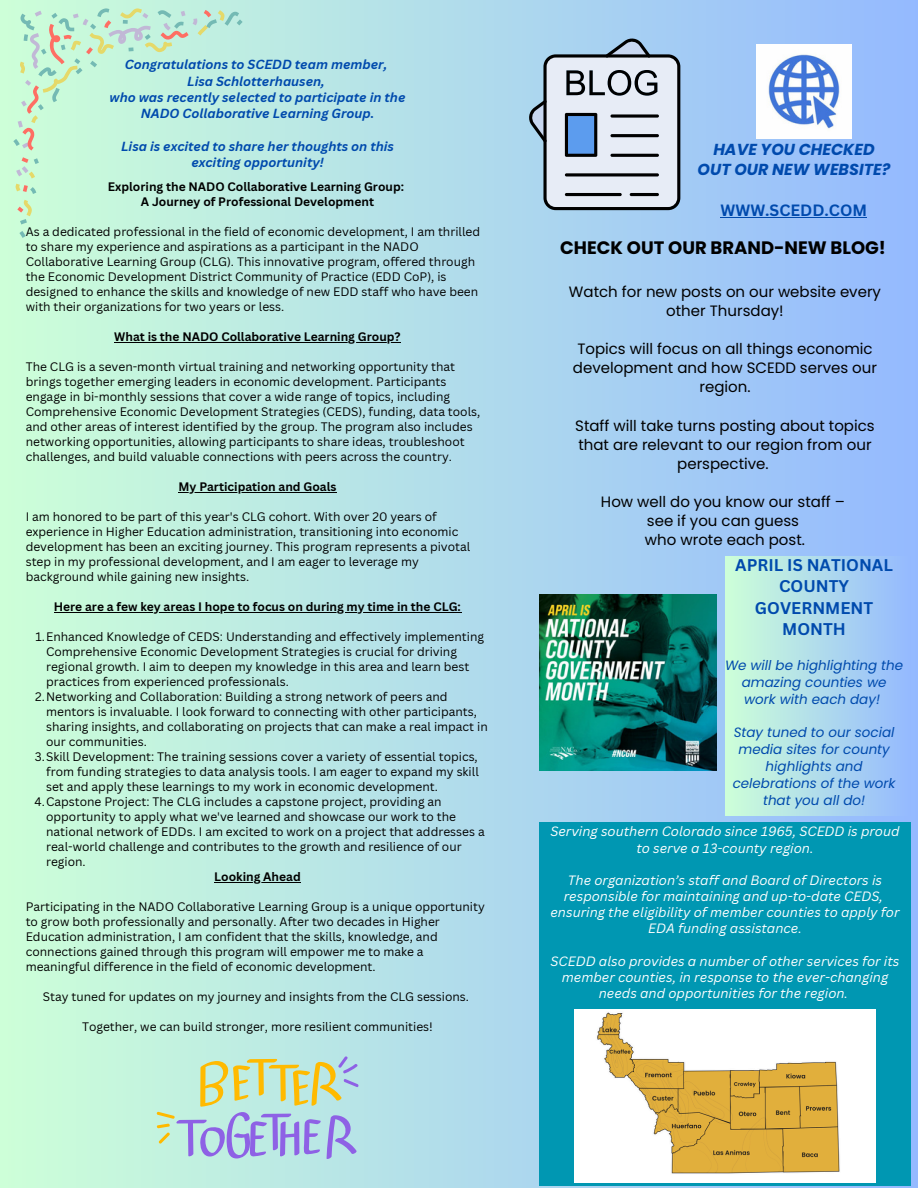
<style>
.page{position:relative;width:918px;height:1188px;background:#fff}
.page>*{position:absolute;margin:0;border:0;box-sizing:border-box;transform-origin:0 0}
.t1{font:700 18px "Poppins";color:#000}
.t2{font:700 16.5px/21.3px "Canva Sans";color:#004aad;text-align:center}
.t3{font:italic 700 15.9px/20px "Poppins";color:#004aad;text-align:center}
.t4{font:700 15.9px "Canva Sans";color:#004aad}
.t5{font:15px/19.2px "Poppins";color:#000;text-align:center}
.t6{font:italic 13.5px/16.8px "Poppins";color:#004aad;text-align:center}
.t7{font:italic 13.2px/16.2px "Canva Sans";color:#fff;text-align:center}
.t8{font:italic 700 12.9px/16.4px "Canva Sans";color:#004aad;text-align:center}
.t9{font:12px/15px "Canva Sans";color:#000}
.t10{font:700 12px/15px "Canva Sans";color:#000;text-align:center}
</style>
<div class="page">
<div style="left:0;top:0;width:918px;height:1188px;background:linear-gradient(to right,#cdffd8,#94b9fe)"></div>
<img style="left:757px;top:44px;width:94px;height:95px">
<div style="left:539px;top:822px;width:372px;height:364px;background:#0097b2"></div>
<img style="left:574px;top:1010px;width:302px;height:173px">
<svg style="left:527px;top:37px;width:153px;height:173px;background:#b7c5d4"></svg>
<hr style="left:565px;top:173px;width:94px;height:3px;background:#000;border-radius:2px">
<hr style="left:565px;top:193px;width:57px;height:3px;background:#000;border-radius:2px">
<hr style="left:630px;top:193px;width:29px;height:3px;background:#000;border-radius:2px">
<svg style="left:610px;top:114px;width:49px;height:4px"></svg>
<hr style="left:610px;top:134px;width:49px;height:3px;background:#000;border-radius:2px">
<hr style="left:610px;top:154px;width:49px;height:3px;background:#000;border-radius:2px">
<svg style="left:16px;top:157px;width:23px;height:37px"></svg>
<svg style="left:17px;top:200px;width:15px;height:24px"></svg>
<svg style="left:19px;top:231px;width:7px;height:7px"></svg>
<svg style="left:13px;top:8px;width:230px;height:143px;background:#c4efd7"></svg>
<svg style="left:156px;top:1056px;width:203px;height:104px;background:#bdd4cb"></svg>
<img style="left:539px;top:594px;width:177px;height:177px">
<hr style="left:721px;top:217px;width:146px;height:1px;background:#004aad">
<div style="left:725px;top:556px;width:186px;height:260px;background:linear-gradient(to right,#cdffd8,#95bafe)"></div>
<hr style="left:114px;top:342px;width:287px;height:1px;background:#000">
<hr style="left:179px;top:492px;width:158px;height:1px;background:#000">
<hr style="left:54px;top:612px;width:407px;height:1px;background:#000">
<hr style="left:214px;top:882px;width:87px;height:1px;background:#000">
<h3 class="t8" style="left:110px;top:56px;width:297px">Congratulations to SCEDD team member,<br>Lisa Schlotterhausen,<br>who was recently selected to participate in the NADO Collaborative Learning Group.</h3>
<h3 class="t8" style="left:121px;top:138px;width:274px">Lisa is excited to share her thoughts on this exciting opportunity!</h3>
<p class="t10" style="left:108px;top:179px;width:298px">Exploring the NADO Collaborative Learning Group:<br>A Journey of Professional Development</p>
<p class="t9" style="left:26px;top:224px;width:456px">As a dedicated professional in the field of economic development, I am thrilled to share my experience and aspirations as a participant in the NADO Collaborative Learning Group (CLG). This innovative program, offered through the Economic Development District Community of Practice (EDD CoP), is designed to enhance the skills and knowledge of new EDD staff who have been with their organizations for two years or less.</p>
<p class="t10" style="left:114px;top:329px;width:288px">What is the NADO Collaborative Learning Group?</p>
<p class="t9" style="left:26px;top:359px;width:456px">The CLG is a seven-month virtual training and networking opportunity that brings together emerging leaders in economic development. Participants engage in bi-monthly sessions that cover a wide range of topics, including Comprehensive Economic Development Strategies (CEDS), funding, data tools, and other areas of interest identified by the group. The program also includes networking opportunities, allowing participants to share ideas, troubleshoot challenges, and build valuable connections with peers across the country.</p>
<h6 class="t10" style="left:179px;top:479px;width:159px">My Participation and Goals</h6>
<p class="t9" style="left:26px;top:509px;width:446px">I am honored to be part of this year's CLG cohort. With over 20 years of experience in Higher Education administration, transitioning into economic development has been an exciting journey. This program represents a pivotal step in my professional development, and I am eager to leverage my background while gaining new insights.</p>
<p class="t10" style="left:54px;top:599px;width:409px">Here are a few key areas I hope to focus on during my time in the CLG:</p>
<p class="t9" style="left:46px;top:629px;width:440px;text-indent:-11px">1.Enhanced Knowledge of CEDS: Understanding and effectively implementing Comprehensive Economic Development Strategies is crucial for driving regional growth. I aim to deepen my knowledge in this area and learn best practices from experienced professionals.</p>
<p class="t9" style="left:46px;top:689px;width:443px;text-indent:-11px">2.Networking and Collaboration: Building a strong network of peers and mentors is invaluable. I look forward to connecting with other participants, sharing insights, and collaborating on projects that can make a real impact in our communities.</p>
<p class="t9" style="left:46px;top:749px;width:434px;text-align:justify;text-indent:-11px">3.Skill Development: The training sessions cover a variety of essential topics, from funding strategies to data analysis tools. I am eager to expand my skill set and apply these learnings to my work in economic development.</p>
<p class="t9" style="left:46px;top:794px;width:440px;text-indent:-12px">4.Capstone Project: The CLG includes a capstone project, providing an opportunity to apply what we've learned and showcase our work to the national network of EDDs. I am excited to work on a project that addresses a real-world challenge and contributes to the growth and resilience of our region.</p>
<h2 class="t10" style="left:214px;top:869px;width:88px">Looking Ahead</h2>
<h2 class="t9" style="left:26px;top:899px;width:461px">Participating in the NADO Collaborative Learning Group is a unique opportunity to grow both professionally and personally. After two decades in Higher Education administration, I am confident that the skills, knowledge, and connections gained through this program will empower me to make a meaningful difference in the field of economic development.</h2>
<h1 class="t9" style="left:43px;top:989px;width:428px">Stay tuned for updates on my journey and insights from the CLG sessions.</h1>
<h3 class="t9" style="left:82px;top:1019px;width:352px">Together, we can build stronger, more resilient communities!</h3>
<p class="t3" style="left:698px;top:140px;width:194px">HAVE YOU CHECKED<br>OUT OUR NEW WEBSITE?</p>
<h4 class="t4" style="left:721px;top:199px;width:148px">WWW.SCEDD.COM</h4>
<h6 class="t1" style="left:560px;top:235px;width:327px">CHECK OUT OUR BRAND-NEW BLOG!</h6>
<p class="t5" style="left:569px;top:282px;width:314px">Watch for new posts on our website every other Thursday!</p>
<h6 class="t5" style="left:573px;top:339px;width:306px">Topics will focus on all things economic development and how SCEDD serves our region.</h6>
<p class="t5" style="left:575px;top:416px;width:301px">Staff will take turns posting about topics that are relevant to our region from our perspective.</p>
<h6 class="t5" style="left:601px;top:492px;width:246px">How well do you know our staff – see if you can guess<br>who wrote each post.</h6>
<h3 class="t2" style="left:735px;top:554px;width:159px">APRIL IS NATIONAL<br>COUNTY<br>GOVERNMENT<br>MONTH</h3>
<p class="t6" style="left:725px;top:657px;width:180px">We will be highlighting the amazing counties we work with each day!</p>
<h1 class="t6" style="left:733px;top:724px;width:164px">Stay tuned to our social media sites for county highlights and celebrations of the work that you all do!</h1>
<h4 class="t7" style="left:550px;top:823px;width:351px">Serving southern Colorado since 1965, SCEDD is proud to serve a 13-county region.</h4>
<h6 class="t7" style="left:550px;top:872px;width:351px">The organization’s staff and Board of Directors is responsible for maintaining and up-to-date CEDS, ensuring the eligibility of member counties to apply for EDA funding assistance.</h6>
<p class="t7" style="left:551px;top:952px;width:350px">SCEDD also provides a number of other services for its member counties, in response to the ever-changing needs and opportunities for the region.</p>
</div>
